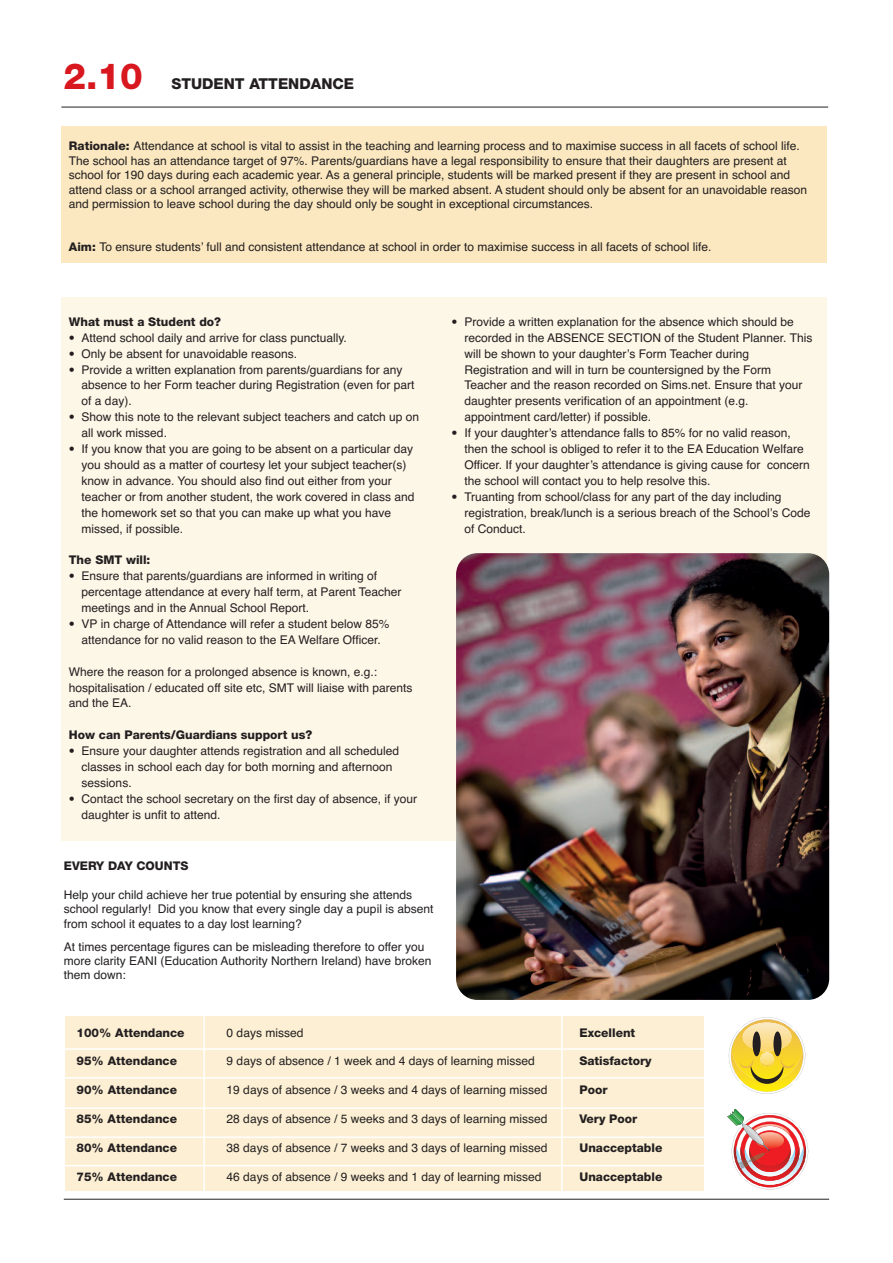
<style>
.page{position:relative;width:893px;height:1263px;background:#fff}
.page>*{position:absolute;margin:0;border:0;box-sizing:border-box;transform-origin:0 0}
.t1{font:800 36px "Helvetica Neue";color:#d8171f}
.t2{font:800 15px "Helvetica Neue";color:#231f20}
.t3{font:12px/15.9px "Helvetica";color:#231f20}
.t4{font:800 12px "Helvetica Neue";color:#231f20}
.s1{font-family:"Helvetica Neue";font-weight:800}
</style>
<div class="page">
<div style="left:61px;top:297px;width:766px;height:543px;background:#fdf7e8"></div>
<div style="left:61px;top:126px;width:766px;height:137px;background:#fbe8c0"></div>
<hr style="left:61px;top:107px;width:767px;height:1px;background:#231f20">
<div style="left:65px;top:1016px;width:639px;height:175px;background:#fcefd3"></div>
<hr style="left:58px;top:1048px;width:652px;height:2px;background:#fff">
<hr style="left:58px;top:1077px;width:652px;height:1px;background:#fff">
<hr style="left:58px;top:1107px;width:652px;height:2px;background:#fff">
<hr style="left:58px;top:1136px;width:652px;height:2px;background:#fff">
<hr style="left:58px;top:1165px;width:652px;height:1px;background:#fff">
<hr style="left:203px;top:1008px;width:2px;height:183px;background:#fff">
<hr style="left:561px;top:1008px;width:2px;height:183px;background:#fff">
<svg style="left:729px;top:1017px;width:76px;height:77px"></svg>
<img style="left:727px;top:1109px;width:81px;height:80px">
<hr style="left:64px;top:1199px;width:765px;height:1px;background:#231f20">
<img style="left:456px;top:553px;width:373px;height:447px;border-radius:21px">
<h1 class="t1" style="left:63px;top:64px;width:81px">2.10</h1>
<p class="t2" style="left:171px;top:79px;width:184px">STUDENT ATTENDANCE</p>
<p class="t3" style="left:69px;top:139px;width:740px;line-height:14.4px"><span class="s1">Rationale:</span> Attendance at school is vital to assist in the teaching and learning process and to maximise success in all facets of school life.<br>The school has an attendance target of 97%. Parents/guardians have a legal responsibility to ensure that their daughters are present at school for 190 days during each academic year. As a general principle, students will be marked present if they are present in school and attend class or a school arranged activity, otherwise they will be marked absent. A student should only be absent for an unavoidable reason and permission to leave school during the day should only be sought in exceptional circumstances.</p>
<p class="t3" style="left:69px;top:239px;width:644px"><span class="s1">Aim:</span> To ensure students’ full and consistent attendance at school in order to maximise success in all facets of school life.</p>
<p class="t4" style="left:69px;top:317px;width:154px">What must a Student do?</p>
<p class="t3" style="left:69px;top:330px;width:280px"><span class="s1">•</span> Attend school daily and arrive for class punctually.</p>
<p class="t3" style="left:69px;top:346px;width:230px"><span class="s1">•</span> Only be absent for unavoidable reasons.</p>
<p class="t3" style="left:82px;top:361px;width:334px;text-indent:-13px"><span class="s1">•</span> Provide a written explanation from parents/guardians for any absence to her Form teacher during Registration (even for part of a day).</p>
<p class="t3" style="left:82px;top:409px;width:339px;text-indent:-13px"><span class="s1">•</span> Show this note to the relevant subject teachers and catch up on all work missed.</p>
<p class="t3" style="left:82px;top:441px;width:334px;text-indent:-13px"><span class="s1">•</span> If you know that you are going to be absent on a particular day you should as a matter of courtesy let your subject teacher(s) know in advance. You should also find out either from your teacher or from another student, the work covered in class and the homework set so that you can make up what you have missed, if possible.</p>
<p class="t4" style="left:69px;top:556px;width:83px">The SMT will:</p>
<p class="t3" style="left:82px;top:568px;width:321px;text-indent:-13px"><span class="s1">•</span> Ensure that parents/guardians are informed in writing of percentage attendance at every half term, at Parent Teacher meetings and in the Annual School Report.</p>
<p class="t3" style="left:69px;top:616px;width:322px;text-align:center"><span class="s1">•</span> VP in charge of Attendance will refer a student below 85% attendance for no valid reason to the EA Welfare Officer.</p>
<p class="t3" style="left:69px;top:664px;width:345px">Where the reason for a prolonged absence is known, e.g.: hospitalisation / educated off site etc, SMT will liaise with parents and the EA.</p>
<p class="t4" style="left:69px;top:731px;width:245px">How can Parents/Guardians support us?</p>
<p class="t3" style="left:82px;top:743px;width:319px;text-indent:-13px"><span class="s1">•</span> Ensure your daughter attends registration and all scheduled classes in school each day for both morning and afternoon sessions.</p>
<p class="t3" style="left:82px;top:791px;width:337px;text-indent:-13px"><span class="s1">•</span> Contact the school secretary on the first day of absence, if your daughter is unfit to attend.</p>
<p class="t4" style="left:64px;top:861px;width:126px">EVERY DAY COUNTS</p>
<p class="t3" style="left:64px;top:887px;width:371px;line-height:14.4px">Help your child achieve her true potential by ensuring she attends school regularly! Did you know that every single day a pupil is absent from school it equates to a day lost learning?</p>
<p class="t3" style="left:64px;top:939px;width:369px;line-height:14.4px">At times percentage figures can be misleading therefore to offer you more clarity EANI (Education Authority Northern Ireland) have broken them down:</p>
<p class="t3" style="left:464px;top:314px;width:349px;text-indent:-13px"><span class="s1">•</span> Provide a written explanation for the absence which should be recorded in the ABSENCE SECTION of the Student Planner. This will be shown to your daughter’s Form Teacher during Registration and will in turn be countersigned by the Form Teacher and the reason recorded on Sims.net. Ensure that your daughter presents verification of an appointment (e.g. appointment card/letter) if possible.</p>
<p class="t3" style="left:464px;top:425px;width:347px;text-indent:-13px"><span class="s1">•</span> If your daughter’s attendance falls to 85% for no valid reason, then the school is obliged to refer it to the EA Education Welfare Officer. If your daughter’s attendance is giving cause for concern the school will contact you to help resolve this.</p>
<p class="t3" style="left:464px;top:489px;width:347px;text-indent:-13px"><span class="s1">•</span> Truanting from school/class for any part of the day including registration, break/lunch is a serious breach of the School’s Code of Conduct.</p>
<p class="t4" style="left:77px;top:1028px;width:110px">100% Attendance</p>
<p class="t3" style="left:227px;top:1024px;width:78px">0 days missed</p>
<p class="t4" style="left:579px;top:1028px;width:57px">Excellent</p>
<p class="t4" style="left:77px;top:1057px;width:102px">95% Attendance</p>
<p class="t3" style="left:227px;top:1053px;width:310px">9 days of absence / 1 week and 4 days of learning missed</p>
<p class="t4" style="left:579px;top:1057px;width:74px">Satisfactory</p>
<p class="t4" style="left:77px;top:1085px;width:102px">90% Attendance</p>
<p class="t3" style="left:227px;top:1082px;width:322px">19 days of absence / 3 weeks and 4 days of learning missed</p>
<p class="t4" style="left:579px;top:1085px;width:29px">Poor</p>
<p class="t4" style="left:77px;top:1114px;width:102px">85% Attendance</p>
<p class="t3" style="left:227px;top:1111px;width:322px">28 days of absence / 5 weeks and 3 days of learning missed</p>
<p class="t4" style="left:579px;top:1114px;width:59px">Very Poor</p>
<p class="t4" style="left:77px;top:1143px;width:102px">80% Attendance</p>
<p class="t3" style="left:227px;top:1140px;width:322px">38 days of absence / 7 weeks and 3 days of learning missed</p>
<p class="t4" style="left:579px;top:1143px;width:84px">Unacceptable</p>
<p class="t4" style="left:77px;top:1172px;width:102px">75% Attendance</p>
<p class="t3" style="left:227px;top:1168px;width:316px">46 days of absence / 9 weeks and 1 day of learning missed</p>
<p class="t4" style="left:579px;top:1172px;width:84px">Unacceptable</p>
</div>
